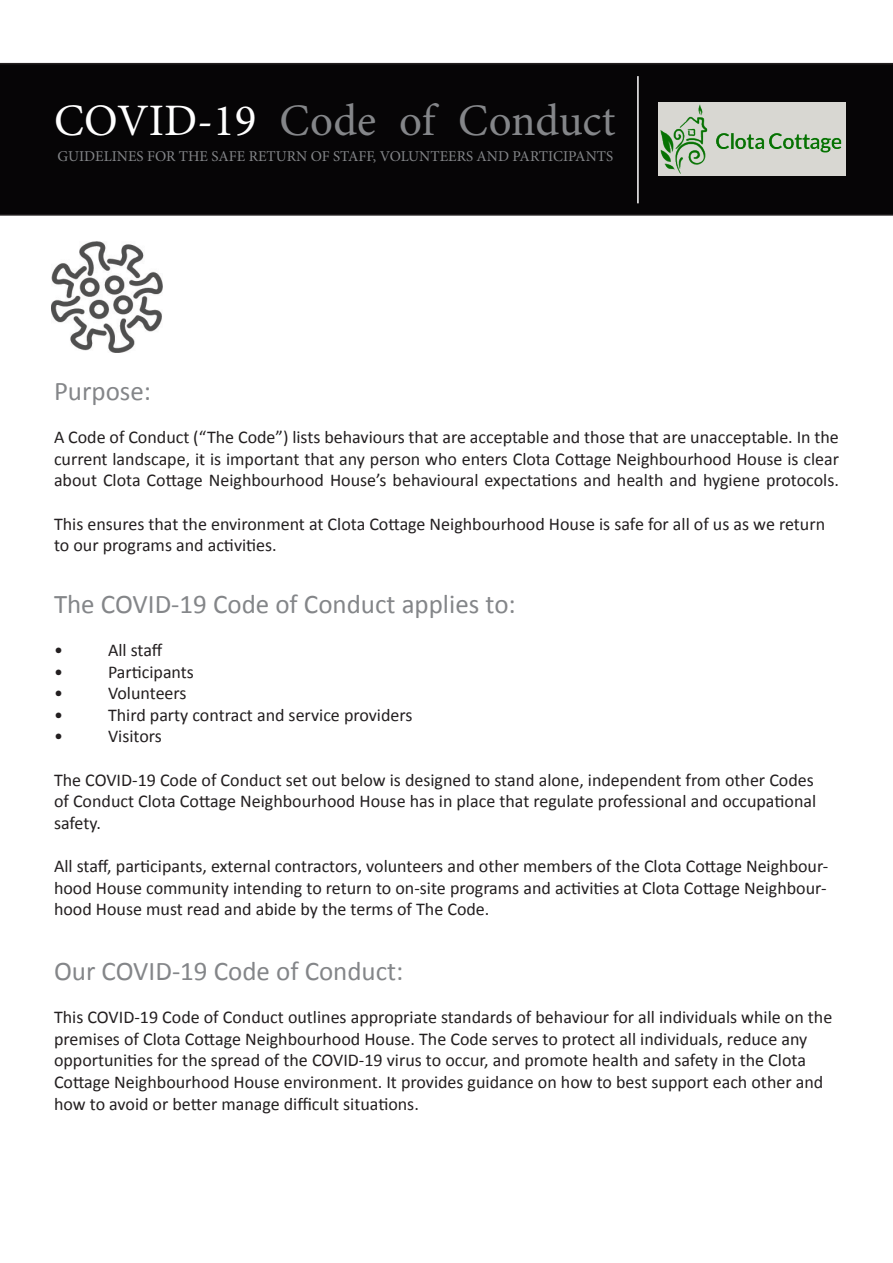
<style>
.page{position:relative;width:893px;height:1263px;background:#fff}
.page>*{position:absolute;margin:0;border:0;box-sizing:border-box;transform-origin:0 0}
.t1{font:45px "Minion Pro";color:#848689}
.t2{font:27px "Calibri";color:#848689}
.t3{font:18px/21.6px "Calibri";color:#231f20}
.t4{font:15px "Minion Pro";color:#848689}
.s1{color:#fff}
</style>
<div class="page">
<img style="left:51px;top:241px;width:111px;height:111px">
<div style="left:0;top:63px;width:893px;height:153px;background:#060506"></div>
<hr style="left:637px;top:76px;width:2px;height:127px;background:#fff">
<img style="left:659px;top:103px;width:187px;height:74px">
<p class="t1" style="left:54px;top:91px;width:563px"><span class="s1">COVID-19</span> Code of Conduct</p>
<p class="t4" style="left:57px;top:146px;width:557px">GUIDELINES FOR THE SAFE RETURN OF STAFF, VOLUNTEERS AND PARTICIPANTS</p>
<p class="t2" style="left:54px;top:372px;width:99px">Purpose:</p>
<p class="t3" style="left:54px;top:426px;width:786px;text-align:justify">A Code of Conduct (“The Code”) lists behaviours that are acceptable and those that are unacceptable. In the current landscape, it is important that any person who enters Clota Cottage Neighbourhood House is clear about Clota Cottage Neighbourhood House’s behavioural expectations and health and hygiene protocols.</p>
<p class="t3" style="left:54px;top:512px;width:773px">This ensures that the environment at Clota Cottage Neighbourhood House is safe for all of us as we return to our programs and activities.</p>
<p class="t2" style="left:54px;top:585px;width:463px">The COVID-19 Code of Conduct applies to:</p>
<p class="t3" style="left:54px;top:639px;width:10px">•</p>
<p class="t3" style="left:108px;top:639px;width:56px">All staff</p>
<p class="t3" style="left:54px;top:660px;width:10px">•</p>
<p class="t3" style="left:108px;top:660px;width:88px">Participants</p>
<p class="t3" style="left:54px;top:682px;width:10px">•</p>
<p class="t3" style="left:108px;top:682px;width:80px">Volunteers</p>
<p class="t3" style="left:54px;top:703px;width:10px">•</p>
<p class="t3" style="left:108px;top:703px;width:306px">Third party contract and service providers</p>
<p class="t3" style="left:54px;top:725px;width:10px">•</p>
<p class="t3" style="left:108px;top:725px;width:55px">Visitors</p>
<p class="t3" style="left:54px;top:768px;width:764px">The COVID-19 Code of Conduct set out below is designed to stand alone, independent from other Codes of Conduct Clota Cottage Neighbourhood House has in place that regulate professional and occupational safety.</p>
<p class="t3" style="left:54px;top:855px;width:776px;text-align:justify">All staff, participants, external contractors, volunteers and other members of the Clota Cottage Neighbour&shy;hood House community intending to return to on-site programs and activities at Clota Cottage Neighbour&shy;hood House must read and abide by the terms of The Code.</p>
<p class="t2" style="left:54px;top:952px;width:351px">Our COVID-19 Code of Conduct:</p>
<p class="t3" style="left:54px;top:1006px;width:780px">This COVID-19 Code of Conduct outlines appropriate standards of behaviour for all individuals while on the premises of Clota Cottage Neighbourhood House. The Code serves to protect all individuals, reduce any opportunities for the spread of the COVID-19 virus to occur, and promote health and safety in the Clota Cottage Neighbourhood House environment. It provides guidance on how to best support each other and how to avoid or better manage difficult situations.</p>
</div>
